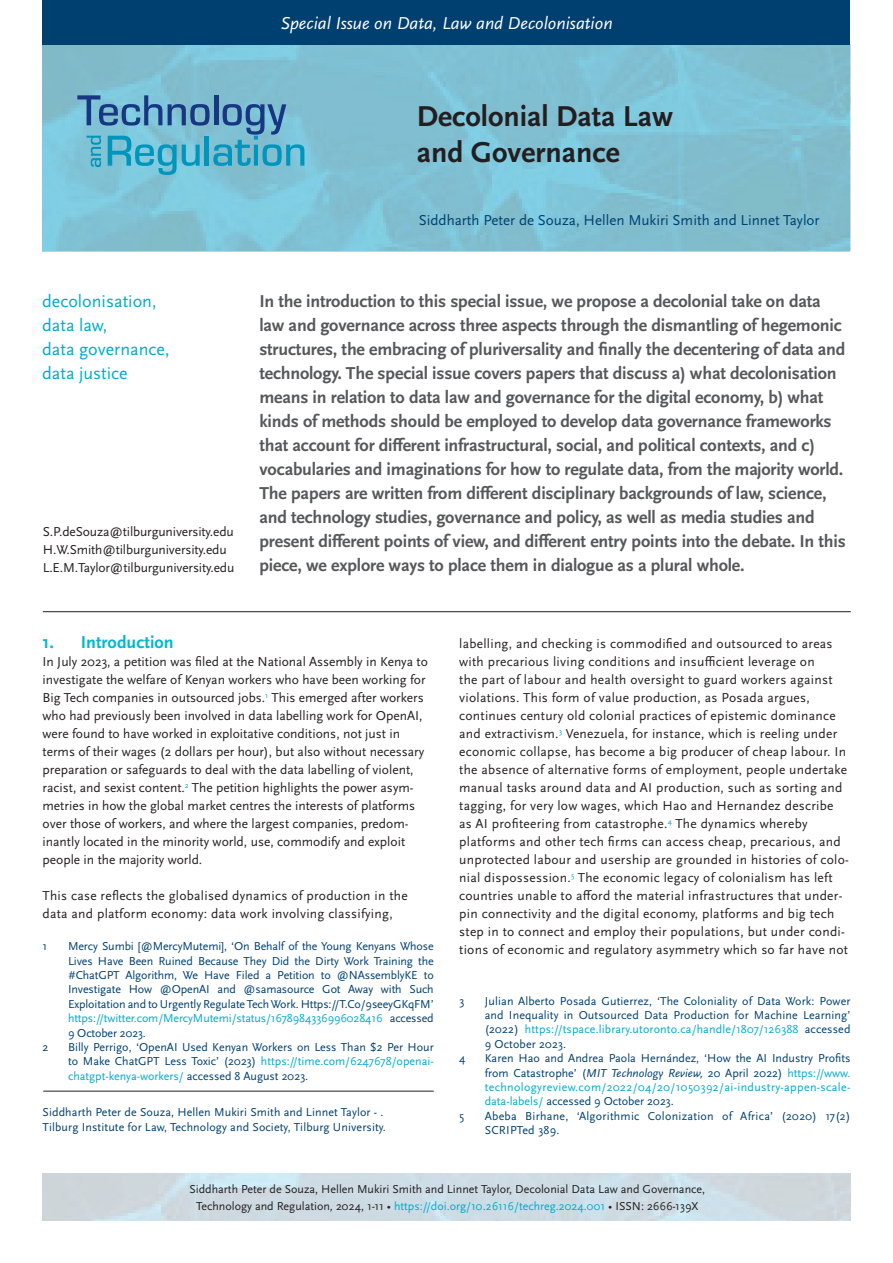
<style>
.page{position:relative;width:893px;height:1263px;background:#fff}
.page>*{position:absolute;margin:0;border:0;box-sizing:border-box;transform-origin:0 0}
.t1{font:700 30px/36px "Scala Sans Pro";color:#231f20}
.t2{font:700 18px/24px "Scala Sans Pro";letter-spacing:-.01em;color:#57585a}
.t3{font:18px/24px "Scala Sans Pro";color:#00abcd}
.t4{font:italic 18px "Scala Sans Pro";color:#fff}
.t5{font:700 18px "Scala Sans Pro";color:#00b7d4}
.t6{font:15px "Scala Sans Pro";color:#004071}
.t7{font:13.5px/18px "Scala Sans Pro";letter-spacing:.02em;color:#231f20}
.t8{font:13.5px/18px "Scala Sans Pro";color:#231f20}
.t9{font:13.5px/18px "Scala Sans Pro";letter-spacing:-.01em;color:#231f20}
.t10{font:12px/14.4px "Scala Sans Pro";letter-spacing:.01em;color:#004071;text-align:justify}
.t11{font:12px/16.5px "Scala Sans Pro";color:#231f20;text-align:center}
.s1{color:#00abcd}
.s2{font-style:italic}
</style>
<div class="page">
<div style="left:43px;top:0;width:807px;height:45px;background:#004071"></div>
<svg style="left:43px;top:45px;width:807px;height:206px;background:#7cbed2"></svg>
<hr style="left:43px;top:611px;width:808px;height:1px;background:#231f20">
<hr style="left:43px;top:1091px;width:391px;height:1px;background:#231f20">
<h2 class="t4" style="left:280px;top:12px;width:334px">Special Issue on Data, Law and Decolonisation</h2>
<h1 class="t1" style="left:417px;top:99px;width:258px">Decolonial Data Law and Governance</h1>
<h2 class="t3" style="left:42px;top:289px;width:129px">decolonisation, data law,<br>data governance, data justice</h2>
<p class="t9" style="left:43px;top:522px;width:193px">S.P.deSouza@tilburguniversity.edu<br>H.W.Smith@tilburguniversity.edu<br>L.E.M.Taylor@tilburguniversity.edu</p>
<p class="t6" style="left:419px;top:211px;width:402px">Siddharth Peter de Souza, Hellen Mukiri Smith and Linnet Taylor</p>
<p class="t2" style="left:259px;top:289px;width:588px">In the introduction to this special issue, we propose a decolonial take on data law and governance across three aspects through the dismantling of hegemonic structures, the embracing of pluriversality and finally the decentering of data and technology. The special issue covers papers that discuss a) what decolonisation means in relation to data law and governance for the digital economy, b) what kinds of methods should be employed to develop data governance frameworks that account for different infrastructural, social, and political contexts, and c) vocabularies and imaginations for how to regulate data, from the majority world.<br>The papers are written from different disciplinary backgrounds of law, science, and technology studies, governance and policy, as well as media studies and present different points of view, and different entry points into the debate. In this piece, we explore ways to place them in dialogue as a plural whole.</p>
<h2 class="t5" style="left:43px;top:632px;width:133px">1. Introduction</h2>
<p class="t8" style="left:43px;top:653px;width:387px">In July 2023, a petition was filed at the National Assembly in Kenya to investigate the welfare of Kenyan workers who have been working for Big Tech companies in outsourced jobs.<sup>1</sup> This emerged after workers who had previously been involved in data labelling work for OpenAI, were found to have worked in exploitative conditions, not just in terms of their wages (2 dollars per hour), but also without necessary preparation or safeguards to deal with the data labelling of violent, racist, and sexist content.<sup>2</sup> The petition highlights the power asym&shy;metries in how the global market centres the interests of platforms over those of workers, and where the largest companies, predom&shy;inantly located in the minority world, use, commodify and exploit people in the majority world.</p>
<p class="t7" style="left:43px;top:887px;width:367px">This case reflects the globalised dynamics of production in the data and platform economy: data work involving classifying,</p>
<p class="t10" style="left:43px;top:939px;width:6px">1</p>
<p class="t10" style="left:68px;top:939px;width:367px">Mercy Sumbi [@MercyMutemi], ‘On Behalf of the Young Kenyans Whose Lives Have Been Ruined Because They Did the Dirty Work Training the #ChatGPT Algorithm, We Have Filed a Petition to @NAssemblyKE to Investigate How @OpenAI and @samasource Got Away with Such Exploitation and to Urgently Regulate Tech Work. Https://T.Co/9seeyGKqFM’ <span class="s1">https://twitter.com/MercyMutemi/status/1678984336996028416</span> accessed 9 October 2023.</p>
<p class="t10" style="left:43px;top:1040px;width:7px">2</p>
<p class="t10" style="left:68px;top:1040px;width:367px">Billy Perrigo, ‘OpenAI Used Kenyan Workers on Less Than $2 Per Hour to Make ChatGPT Less Toxic’ (2023) <span class="s1">https://time.com/6247678/openai&shy;chatgpt-kenya-workers/</span> accessed 8 August 2023.</p>
<p class="t10" style="left:43px;top:1105px;width:345px">Siddharth Peter de Souza, Hellen Mukiri Smith and Linnet Taylor - .<br>Tilburg Institute for Law, Technology and Society, Tilburg University.</p>
<p class="t7" style="left:459px;top:635px;width:391px">labelling, and checking is commodified and outsourced to areas with precarious living conditions and insufficient leverage on<br>the part of labour and health oversight to guard workers against violations. This form of value production, as Posada argues, continues century old colonial practices of epistemic dominance and extractivism.<sup>3</sup> Venezuela, for instance, which is reeling under economic collapse, has become a big producer of cheap labour. In the absence of alternative forms of employment, people undertake manual tasks around data and AI production, such as sorting and tagging, for very low wages, which Hao and Hernandez describe as AI profiteering from catastrophe.<sup>4</sup> The dynamics whereby platforms and other tech firms can access cheap, precarious, and unprotected labour and usership are grounded in histories of colo&shy;nial dispossession.<sup>5</sup> The economic legacy of colonialism has left countries unable to afford the material infrastructures that under&shy;pin connectivity and the digital economy, platforms and big tech step in to connect and employ their populations, but under condi&shy;tions of economic and regulatory asymmetry which so far have not</p>
<p class="t10" style="left:459px;top:993px;width:7px">3</p>
<p class="t10" style="left:485px;top:993px;width:367px">Julian Alberto Posada Gutierrez, ‘The Coloniality of Data Work: Power and Inequality in Outsourced Data Production for Machine Learning’ (2022) <span class="s1">https://tspace.library.utoronto.ca/handle/1807/126388</span> accessed 9 October 2023.</p>
<p class="t10" style="left:459px;top:1051px;width:8px">4</p>
<p class="t10" style="left:485px;top:1051px;width:367px">Karen Hao and Andrea Paola Hernández, ‘How the AI Industry Profits from Catastrophe’ (<span class="s2">MIT Technology Review,</span> 20 April 2022) <span class="s1">https://www. technologyreview.com/2022/04/20/1050392/ai-industry-appen-scale&shy;data-labels/</span> accessed 9 October 2023.</p>
<p class="t10" style="left:459px;top:1109px;width:6px">5</p>
<p class="t10" style="left:485px;top:1109px;width:367px">Abeba Birhane, ‘Algorithmic Colonization of Africa’ (2020) 17(2)<br>SCRIPTed 389.</p>
<p class="t11" style="left:189px;top:1181px;width:517px">Siddharth Peter de Souza, Hellen Mukiri Smith and Linnet Taylor, Decolonial Data Law and Governance,<br>Technology and Regulation<span class="s2">,</span> 2024, 1-11 • <span class="s1">https://doi.org/10.26116/techreg.2024.001</span> • ISSN: 2666-139X</p>
</div>
